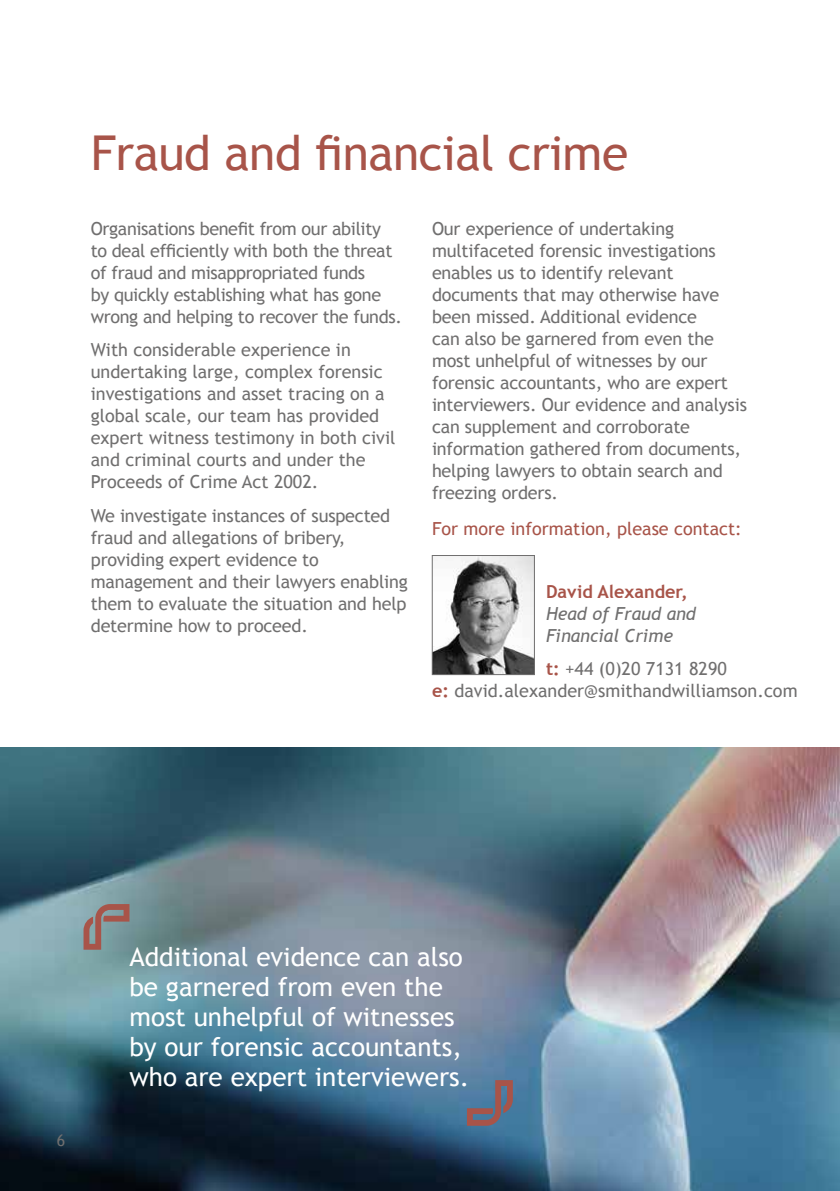
<style>
.page{position:relative;width:840px;height:1191px;background:#fff}
.page>*{position:absolute;margin:0;border:0;box-sizing:border-box;transform-origin:0 0}
.t1{font:48px "Trebuchet MS";letter-spacing:-.01em;color:#a85449}
.t2{font:26px/30px "Trebuchet MS";color:#fff}
.t3{font:18px/22px "Trebuchet MS";letter-spacing:-.01em;color:#706f6f}
.t4{font:18px "Trebuchet MS";color:#a85449}
.t5{font:italic 18px/22px "Trebuchet MS";color:#706f6f}
.t6{font:700 18px "Trebuchet MS";color:#a85449}
.t7{font:16px "Trebuchet MS";color:#706f6f}
.s1{font-weight:700;color:#a85449}
</style>
<div class="page">
<img style="left:0;top:747px;width:839px;height:444px">
<svg style="left:83px;top:904px;width:46px;height:45px;background:#8d8381"></svg>
<svg style="left:466px;top:1080px;width:46px;height:45px;background:#6d6d80"></svg>
<img style="left:434px;top:557px;width:98px;height:116px">
<div style="left:432px;top:555px;width:102px;height:120px;border:1px solid #706f6f"></div>
<h1 class="t1" style="left:91px;top:125px;width:538px">Fraud and financial crime</h1>
<p class="t3" style="left:91px;top:218px;width:312px">Organisations benefit from our ability to deal efficiently with both the threat of fraud and misappropriated funds<br>by quickly establishing what has gone wrong and helping to recover the funds.</p>
<p class="t3" style="left:91px;top:339px;width:306px">With considerable experience in undertaking large, complex forensic investigations and asset tracing on a global scale, our team has provided expert witness testimony in both civil and criminal courts and under the Proceeds of Crime Act 2002.</p>
<p class="t3" style="left:91px;top:504px;width:318px">We investigate instances of suspected fraud and allegations of bribery, providing expert evidence to management and their lawyers enabling them to evaluate the situation and help determine how to proceed.</p>
<p class="t3" style="left:432px;top:218px;width:316px">Our experience of undertaking multifaceted forensic investigations enables us to identify relevant documents that may otherwise have been missed. Additional evidence<br>can also be garnered from even the most unhelpful of witnesses by our forensic accountants, who are expert interviewers. Our evidence and analysis can supplement and corroborate information gathered from documents, helping lawyers to obtain search and freezing orders.</p>
<p class="t4" style="left:432px;top:518px;width:311px">For more information, please contact:</p>
<p class="t6" style="left:545px;top:580px;width:143px">David Alexander,</p>
<p class="t5" style="left:545px;top:603px;width:151px">Head of Fraud and<br>Financial Crime</p>
<p class="t3" style="left:432px;top:658px;width:367px;text-indent:114px"><span class="s1">t:</span> +44 (0)20 7131 8290<br><span class="s1">e:</span> david.alexander@smithandwilliamson.com</p>
<p class="t7" style="left:57px;top:1131px;width:10px">6</p>
<h2 class="t2" style="left:129px;top:942px;width:341px">Additional evidence can also be garnered from even the most unhelpful of witnesses by our forensic accountants, who are expert interviewers.</h2>
</div>
